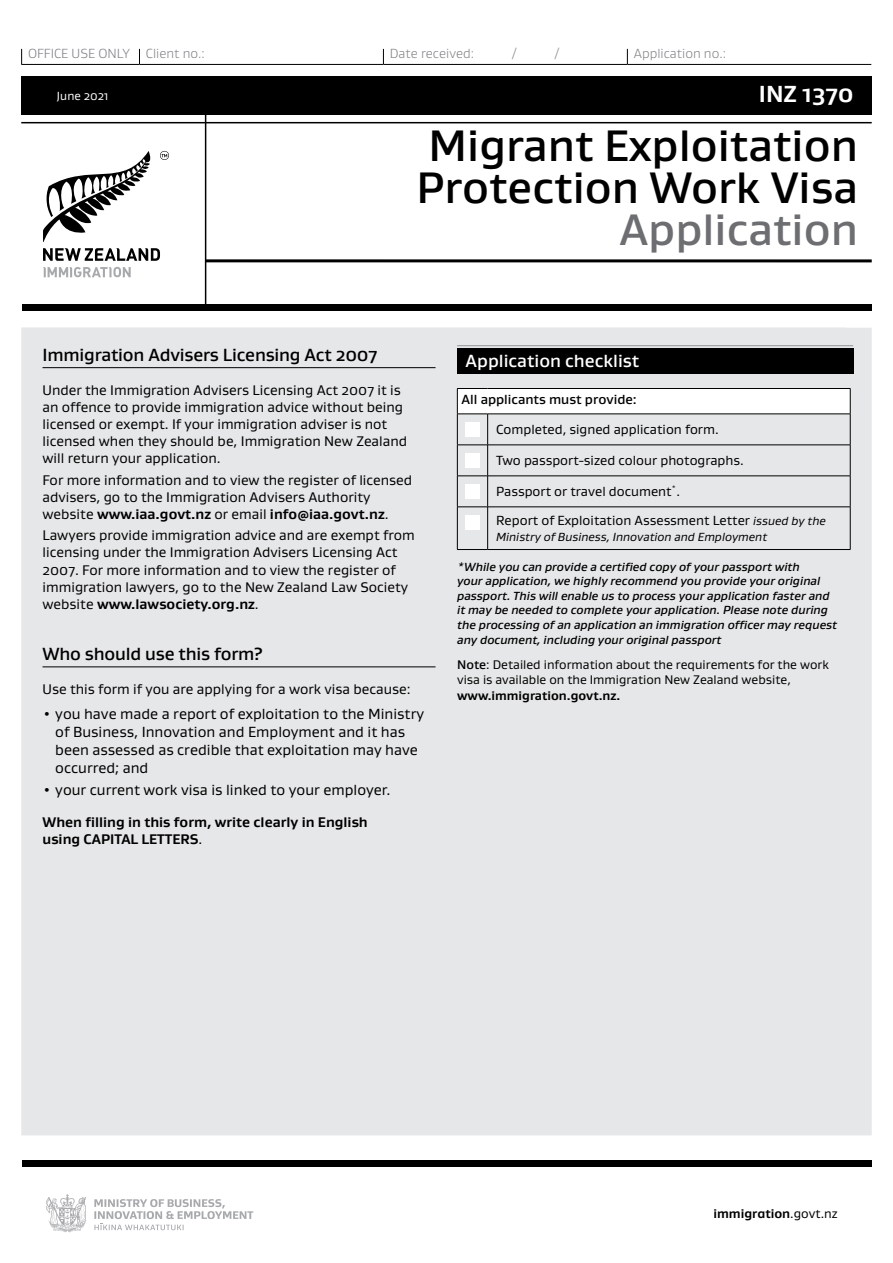
<style>
.page{position:relative;width:893px;height:1263px;background:#fff}
.page>*{position:absolute;margin:0;border:0;box-sizing:border-box;transform-origin:0 0}
.t1{font:500 45px/42px "Gustan";color:#000}
.t2{font:500 45px "Gustan";color:#6d6e71}
.t3{font:700 23.7px "Gustan";color:#fff}
.t4{font:500 18px "Gustan";letter-spacing:-.01em;color:#000}
.t5{font:500 18px "Gustan";color:#fff}
.t6{font:15px/18px "Gustan";color:#000}
.t7{font:14.25px/17.1px "Gustan";color:#000}
.t8{font:700 14.25px/17.1px "Gustan";color:#000}
.t9{font:13.5px/28.7px "Gustan";color:#000}
.t10{font:300 13.5px "Gustan";color:#808285}
.t11{font:500 13.5px "Gustan";color:#000}
.t12{font:700 12.9px "Gustan";color:#000}
.t13{font:12.75px/15.8px "Gustan";color:#000}
.t14{font:700 12.75px "Gustan";color:#000}
.t15{font:italic 500 12px/14.4px "Gustan";color:#000}
.t16{font:italic 12px "Gustan";color:#000}
.t17{font:12px "Gustan";color:#fff}
.s1{font-weight:700}
.s2{font-weight:400}
.s3{font-style:italic;font-size:12px}
.s4{font-weight:500}
</style>
<div class="page">
<div style="left:21px;top:77px;width:851px;height:38px;background:#000"></div>
<hr style="left:21px;top:122px;width:851px;height:1px;background:#000">
<hr style="left:206px;top:259px;width:666px;height:3px;background:#000">
<hr style="left:21px;top:64px;width:118px;height:1px;background:#000">
<svg style="left:21px;top:49px;width:1px;height:15px"></svg>
<svg style="left:139px;top:49px;width:1px;height:15px"></svg>
<svg style="left:383px;top:49px;width:1px;height:15px"></svg>
<svg style="left:627px;top:49px;width:1px;height:15px"></svg>
<hr style="left:139px;top:64px;width:244px;height:1px;background:#000">
<hr style="left:383px;top:64px;width:244px;height:1px;background:#000">
<hr style="left:627px;top:64px;width:244px;height:1px;background:#000">
<div style="left:22px;top:305px;width:850px;height:6px;background:#000"></div>
<hr style="left:205px;top:85px;width:1px;height:221px;background:#000">
<div style="left:22px;top:1160px;width:850px;height:6px;background:#000"></div>
<svg style="left:46px;top:1194px;width:41px;height:38px"></svg>
<svg style="left:94px;top:1199px;width:159px;height:31px"></svg>
<svg style="left:43px;top:151px;width:108px;height:91px"></svg>
<svg style="left:160px;top:151px;width:9px;height:9px"></svg>
<svg style="left:43px;top:248px;width:117px;height:13px"></svg>
<svg style="left:43px;top:267px;width:88px;height:10px"></svg>
<div style="left:21px;top:327px;width:851px;height:808px;background:#e6e7e8"></div>
<hr style="left:43px;top:367px;width:393px;height:1px;background:#000">
<hr style="left:43px;top:666px;width:393px;height:1px;background:#000">
<div style="left:457px;top:349px;width:396px;height:25px;background:#000"></div>
<hr style="left:457px;top:345px;width:396px;height:1px;background:#939598">
<div style="left:457px;top:388px;width:393px;height:26px;background:#fff"></div>
<svg style="left:850px;top:389px;width:1px;height:25px"></svg>
<hr style="left:457px;top:388px;width:31px;height:1px;background:#000">
<svg style="left:457px;top:389px;width:31px;height:160px"></svg>
<hr style="left:488px;top:388px;width:362px;height:1px;background:#000">
<hr style="left:457px;top:414px;width:31px;height:1px;background:#000">
<hr style="left:457px;top:414px;width:1px;height:31px;background:#000">
<hr style="left:488px;top:414px;width:362px;height:1px;background:#000">
<hr style="left:487px;top:414px;width:1px;height:31px;background:#000">
<hr style="left:457px;top:445px;width:31px;height:1px;background:#000">
<hr style="left:457px;top:445px;width:1px;height:31px;background:#000">
<hr style="left:488px;top:445px;width:362px;height:1px;background:#000">
<hr style="left:487px;top:445px;width:1px;height:31px;background:#000">
<hr style="left:457px;top:476px;width:31px;height:1px;background:#000">
<hr style="left:457px;top:476px;width:1px;height:31px;background:#000">
<hr style="left:488px;top:476px;width:362px;height:1px;background:#000">
<hr style="left:487px;top:476px;width:1px;height:31px;background:#000">
<hr style="left:457px;top:507px;width:31px;height:1px;background:#000">
<hr style="left:457px;top:507px;width:1px;height:42px;background:#000">
<hr style="left:488px;top:507px;width:362px;height:1px;background:#000">
<hr style="left:487px;top:507px;width:1px;height:42px;background:#000">
<hr style="left:457px;top:549px;width:31px;height:1px;background:#000">
<hr style="left:488px;top:549px;width:362px;height:1px;background:#000">
<hr style="left:850px;top:414px;width:1px;height:31px;background:#000">
<hr style="left:850px;top:445px;width:1px;height:31px;background:#000">
<hr style="left:850px;top:476px;width:1px;height:31px;background:#000">
<hr style="left:850px;top:507px;width:1px;height:42px;background:#000">
<div style="left:465px;top:422px;width:15px;height:14px;background:#fff"></div>
<div style="left:465px;top:453px;width:15px;height:14px;background:#fff"></div>
<div style="left:465px;top:484px;width:15px;height:14px;background:#fff"></div>
<div style="left:465px;top:515px;width:15px;height:14px;background:#fff"></div>
<p class="t10" style="left:28px;top:45px;width:178px">OFFICE USE ONLY Client no.:</p>
<p class="t10" style="left:390px;top:45px;width:86px">Date received:</p>
<p class="t10" style="left:512px;top:45px;width:6px">/</p>
<p class="t10" style="left:555px;top:45px;width:6px">/</p>
<p class="t10" style="left:634px;top:45px;width:94px">Application no.:</p>
<p class="t17" style="left:57px;top:88px;width:53px">June 2021</p>
<h1 class="t1" style="left:417px;top:124px;width:443px">Migrant Exploitation<br>Protection Work Visa</h1>
<h1 class="t2" style="left:619px;top:200px;width:240px">Application</h1>
<h2 class="t3" style="left:759px;top:78px;width:96px">INZ 1370</h2>
<p class="t4" style="left:43px;top:343px;width:336px">Immigration Advisers Licensing Act 2007</p>
<p class="t7" style="left:43px;top:381px;width:366px">Under the Immigration Advisers Licensing Act 2007 it is an offence to provide immigration advice without being licensed or exempt. If your immigration adviser is not licensed when they should be, Immigration New Zealand will return your application.</p>
<p class="t7" style="left:43px;top:471px;width:371px">For more information and to view the register of licensed advisers, go to the Immigration Advisers Authority website <span class="s1">www.iaa.govt.nz</span> or email <span class="s1">info@iaa.govt.nz</span>.</p>
<p class="t7" style="left:43px;top:526px;width:374px">Lawyers provide immigration advice and are exempt from licensing under the Immigration Advisers Licensing Act 2007. For more information and to view the register of immigration lawyers, go to the New Zealand Law Society website <span class="s1">www.lawsociety.org.nz</span>.</p>
<p class="t4" style="left:43px;top:642px;width:222px">Who should use this form?</p>
<p class="t7" style="left:43px;top:680px;width:370px">Use this form if you are applying for a work visa because:</p>
<p class="t6" style="left:55px;top:704px;width:370px;text-indent:-13px">• you have made a report of exploitation to the Ministry of Business, Innovation and Employment and it has been assessed as credible that exploitation may have occurred; and</p>
<p class="t6" style="left:43px;top:780px;width:350px">• your current work visa is linked to your employer.</p>
<p class="t8" style="left:43px;top:813px;width:327px">When filling in this form, write clearly in English using CAPITAL LETTERS<span class="s2">.</span></p>
<p class="t5" style="left:466px;top:349px;width:175px">Application checklist</p>
<p class="t11" style="left:462px;top:391px;width:177px">All applicants must provide:</p>
<p class="t9" style="left:496px;top:415px;width:224px">Completed, signed application form.</p>
<p class="t9" style="left:496px;top:446px;width:249px">Two passport-sized colour photographs.</p>
<p class="t9" style="left:496px;top:477px;width:331px">Passport or travel document<sup>*</sup>.<br>Report of Exploitation Assessment Letter <span class="s3">issued by the</span></p>
<p class="t16" style="left:496px;top:529px;width:273px">Ministry of Business, Innovation and Employment</p>
<p class="t15" style="left:457px;top:559px;width:382px">*While you can provide a certified copy of your passport with<br>your application, we highly recommend you provide your original passport. This will enable us to process your application faster and it may be needed to complete your application. Please note during the processing of an application an immigration officer may request</p>
<p class="t15" style="left:457px;top:633px;width:266px">any document, including your original passport</p>
<p class="t13" style="left:457px;top:656px;width:373px"><span class="s4">Note</span>: Detailed information about the requirements for the work visa is available on the Immigration New Zealand website,</p>
<p class="t14" style="left:457px;top:687px;width:165px">www.immigration.govt.nz.</p>
<p class="t12" style="left:713px;top:1205px;width:126px">immigration<span class="s2">.govt.nz</span></p>
</div>
